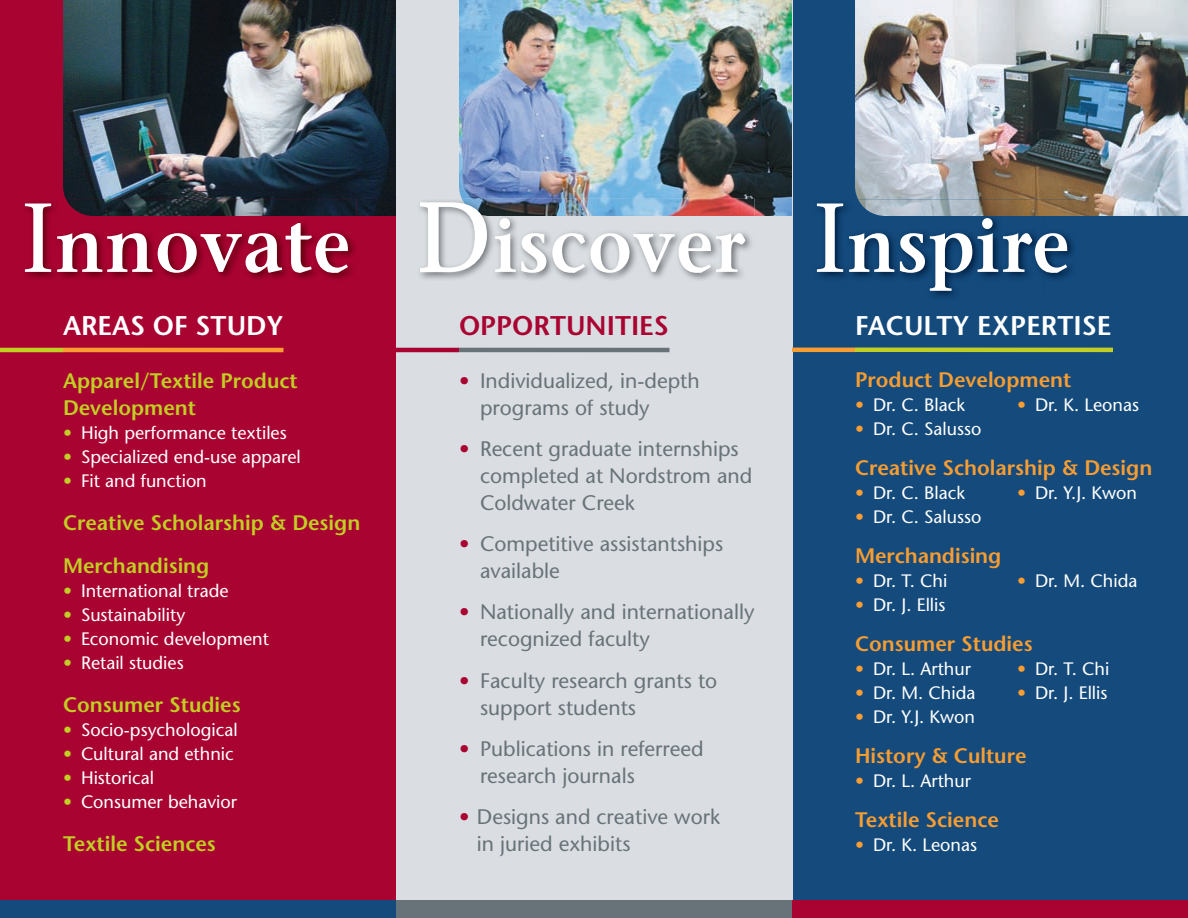
<style>
.page{position:relative;width:1188px;height:918px;background:#fff}
.page>*{position:absolute;margin:0;border:0;box-sizing:border-box;transform-origin:0 0}
.t1{font:600 75.6px "Stone Serif";letter-spacing:.01em;color:#fff;scale:.95 1}
.t2{font:600 27px "Stone Sans";color:#fff}
.t3{font:600 27px "Stone Sans";color:#a90332}
.t4{font:21px/27px "Stone Sans";color:#687379}
.t5{font:600 21px/27px "Stone Sans";color:#c1ce23}
.t6{font:600 21px "Stone Sans";color:#f89d31}
.t7{font:18px "Stone Sans";color:#fff}
.s1{font-weight:400;font-size:97.65px}
.s2{font-weight:600;color:#c1ce23}
.s3{font-weight:600;color:#a90332}
.s4{font-weight:600;color:#f89d31}
</style>
<div class="page">
<div style="left:0;top:0;width:396px;height:918px;background:#a90332"></div>
<div style="left:792px;top:0;width:396px;height:918px;background:#144a7c"></div>
<div style="left:396px;top:0;width:396px;height:918px;background:#dadee2"></div>
<img style="left:63px;top:0;width:333px;height:216px">
<img style="left:27px;top:199px;width:328px;height:80px">
<img style="left:66px;top:199px;width:291px;height:17px">
<hr style="left:63px;top:348px;width:220px;height:4px;background:#f89d31">
<hr style="left:0;top:348px;width:63px;height:4px;background:#c1ce23">
<hr style="left:459px;top:348px;width:210px;height:4px;background:#687379">
<hr style="left:396px;top:348px;width:63px;height:4px;background:#a90332">
<div style="left:0;top:900px;width:396px;height:18px;background:#144a7c"></div>
<div style="left:396px;top:900px;width:396px;height:18px;background:#687379"></div>
<div style="left:792px;top:900px;width:396px;height:18px;background:#a90332"></div>
<div style="left:855px;top:347px;width:258px;height:5px;background:#c1ce23"></div>
<hr style="left:792px;top:348px;width:63px;height:4px;background:#f89d31">
<img style="left:459px;top:0;width:333px;height:216px">
<img style="left:855px;top:0;width:333px;height:216px">
<img style="left:819px;top:199px;width:254px;height:98px">
<img style="left:858px;top:199px;width:218px;height:17px">
<img style="left:420px;top:198px;width:331px;height:82px">
<img style="left:462px;top:198px;width:292px;height:18px">
<svg style="left:420px;top:202px;width:68px;height:71px"></svg>
<h1 class="t1" style="left:21px;top:201px;width:348px"><span class="s1">I</span>nnovate</h1>
<h2 class="t2" style="left:63px;top:310px;width:222px">AREAS OF STUDY</h2>
<p class="t5" style="left:63px;top:367px;width:236px">Apparel/Textile Product<br>Development</p>
<p class="t7" style="left:63px;top:422px;width:225px"><span class="s2">•</span> High performance textiles</p>
<p class="t7" style="left:63px;top:446px;width:239px"><span class="s2">•</span> Specialized end-use apparel</p>
<p class="t7" style="left:63px;top:470px;width:145px"><span class="s2">•</span> Fit and function</p>
<p class="t5" style="left:63px;top:501px;width:299px;line-height:43.2px">Creative Scholarship &amp; Design<br>Merchandising</p>
<p class="t7" style="left:63px;top:580px;width:167px"><span class="s2">•</span> International trade</p>
<p class="t7" style="left:63px;top:604px;width:124px"><span class="s2">•</span> Sustainability</p>
<p class="t7" style="left:63px;top:628px;width:208px"><span class="s2">•</span> Economic development</p>
<p class="t7" style="left:63px;top:652px;width:122px"><span class="s2">•</span> Retail studies</p>
<p class="t5" style="left:63px;top:691px;width:179px">Consumer Studies</p>
<p class="t7" style="left:63px;top:719px;width:176px"><span class="s2">•</span> Socio-psychological</p>
<p class="t7" style="left:63px;top:743px;width:172px"><span class="s2">•</span> Cultural and ethnic</p>
<p class="t7" style="left:63px;top:767px;width:92px"><span class="s2">•</span> Historical</p>
<p class="t7" style="left:63px;top:791px;width:176px"><span class="s2">•</span> Consumer behavior</p>
<p class="t5" style="left:63px;top:831px;width:154px">Textile Sciences</p>
<h1 class="t1" style="left:417px;top:201px;width:689px"><span class="s1">D</span>iscover <span class="s1">I</span>nspire</h1>
<h2 class="t3" style="left:459px;top:310px;width:211px">OPPORTUNITIES</h2>
<p class="t4" style="left:480px;top:367px;width:221px;text-indent:-21px"><span class="s3">•</span> Individualized, in-depth programs of study</p>
<p class="t4" style="left:480px;top:435px;width:274px;text-indent:-21px"><span class="s3">•</span> Recent graduate internships completed at Nordstrom and<br>Coldwater Creek</p>
<p class="t4" style="left:480px;top:530px;width:245px;text-indent:-21px"><span class="s3">•</span> Competitive assistantships available</p>
<p class="t4" style="left:480px;top:599px;width:276px;text-indent:-21px"><span class="s3">•</span> Nationally and internationally recognized faculty</p>
<p class="t4" style="left:480px;top:667px;width:239px;text-indent:-21px"><span class="s3">•</span> Faculty research grants to support students</p>
<p class="t4" style="left:480px;top:735px;width:225px;text-indent:-21px"><span class="s3">•</span> Publications in referreed research journals</p>
<p class="t4" style="left:477px;top:803px;width:245px;text-indent:-18px"><span class="s3">•</span> Designs and creative work in juried exhibits</p>
<h2 class="t2" style="left:855px;top:310px;width:258px">FACULTY EXPERTISE</h2>
<p class="t6" style="left:855px;top:367px;width:218px">Product Development</p>
<p class="t7" style="left:855px;top:394px;width:112px"><span class="s4">•</span> Dr. C. Black</p>
<p class="t7" style="left:1017px;top:394px;width:124px"><span class="s4">•</span> Dr. K. Leonas</p>
<p class="t7" style="left:855px;top:418px;width:128px"><span class="s4">•</span> Dr. C. Salusso</p>
<p class="t6" style="left:855px;top:455px;width:299px">Creative Scholarship &amp; Design</p>
<p class="t7" style="left:855px;top:482px;width:112px"><span class="s4">•</span> Dr. C. Black</p>
<p class="t7" style="left:1017px;top:482px;width:122px"><span class="s4">•</span> Dr. Y.J. Kwon</p>
<p class="t7" style="left:855px;top:506px;width:128px"><span class="s4">•</span> Dr. C. Salusso</p>
<p class="t6" style="left:855px;top:543px;width:148px">Merchandising</p>
<p class="t7" style="left:855px;top:570px;width:94px"><span class="s4">•</span> Dr. T. Chi</p>
<p class="t7" style="left:1017px;top:570px;width:122px"><span class="s4">•</span> Dr. M. Chida</p>
<p class="t7" style="left:855px;top:594px;width:92px"><span class="s4">•</span> Dr. J. Ellis</p>
<p class="t6" style="left:855px;top:631px;width:179px">Consumer Studies</p>
<p class="t7" style="left:855px;top:658px;width:118px"><span class="s4">•</span> Dr. L. Arthur</p>
<p class="t7" style="left:1017px;top:658px;width:94px"><span class="s4">•</span> Dr. T. Chi</p>
<p class="t7" style="left:855px;top:682px;width:122px"><span class="s4">•</span> Dr. M. Chida</p>
<p class="t7" style="left:1017px;top:682px;width:92px"><span class="s4">•</span> Dr. J. Ellis</p>
<p class="t7" style="left:855px;top:706px;width:122px"><span class="s4">•</span> Dr. Y.J. Kwon</p>
<p class="t6" style="left:855px;top:743px;width:173px">History &amp; Culture</p>
<p class="t7" style="left:855px;top:770px;width:118px"><span class="s4">•</span> Dr. L. Arthur</p>
<p class="t6" style="left:855px;top:807px;width:145px">Textile Science</p>
<p class="t7" style="left:855px;top:834px;width:124px"><span class="s4">•</span> Dr. K. Leonas</p>
</div>
